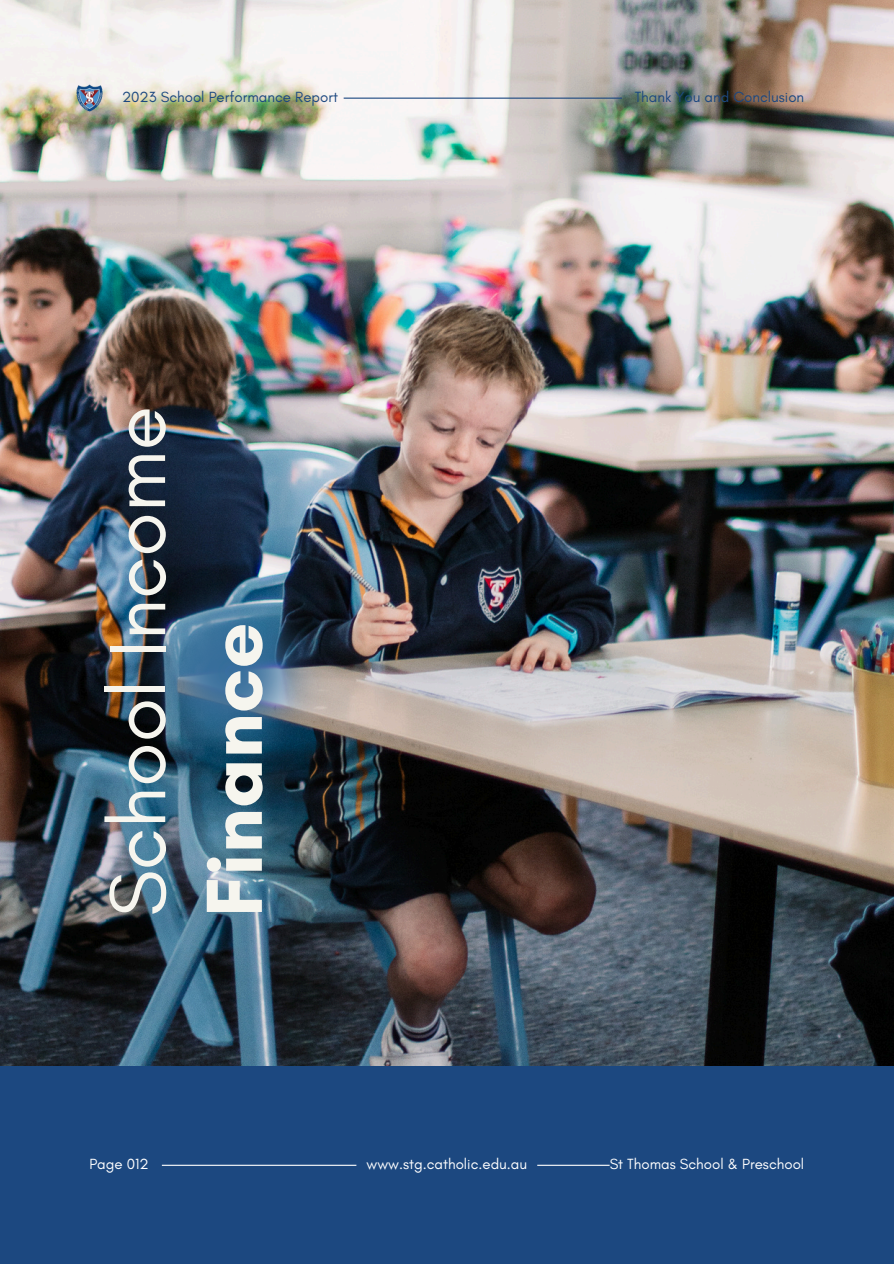
<style>
.page{position:relative;width:894px;height:1264px;background:#fff}
.page>*{position:absolute;margin:0;border:0;box-sizing:border-box;transform-origin:0 0}
.t1{font:81px "Glacial Indifference";color:#f6f5ee}
.t2{font:700 81px "Glacial Indifference";color:#f6f5ee}
.t3{font:15px "Glacial Indifference";color:#fff}
.t4{font:15px "Glacial Indifference";color:#1c4880}
</style>
<div class="page">
<div style="left:0;top:0;width:893px;height:1263px;background:#1c4880"></div>
<img style="left:0;top:0;width:893px;height:1065px">
<hr style="left:343px;top:98px;width:278px;height:1px;background:#1c4880">
<img style="left:76px;top:84px;width:26px;height:27px">
<hr style="left:162px;top:1164px;width:194px;height:1px;background:#fff">
<hr style="left:537px;top:1164px;width:72px;height:1px;background:#fff">
<img style="left:130px;top:570px;width:202px;height:203px">
<h2 class="t4" style="left:122px;top:88px;width:217px">2023 School Performance Report</h2>
<h1 class="t4" style="left:634px;top:88px;width:171px">Thank You and Conclusion</h1>
<p class="t1" style="left:88px;top:916px;width:512px;rotate:-90deg">School Income</p>
<p class="t2" style="left:185px;top:916px;width:296px;rotate:-90deg">Finance</p>
<p class="t3" style="left:89px;top:1154px;width:61px">Page 012</p>
<p class="t3" style="left:366px;top:1154px;width:162px">www.stg.catholic.edu.au</p>
<p class="t3" style="left:609px;top:1154px;width:196px">St Thomas School &amp; Preschool</p>
</div>
